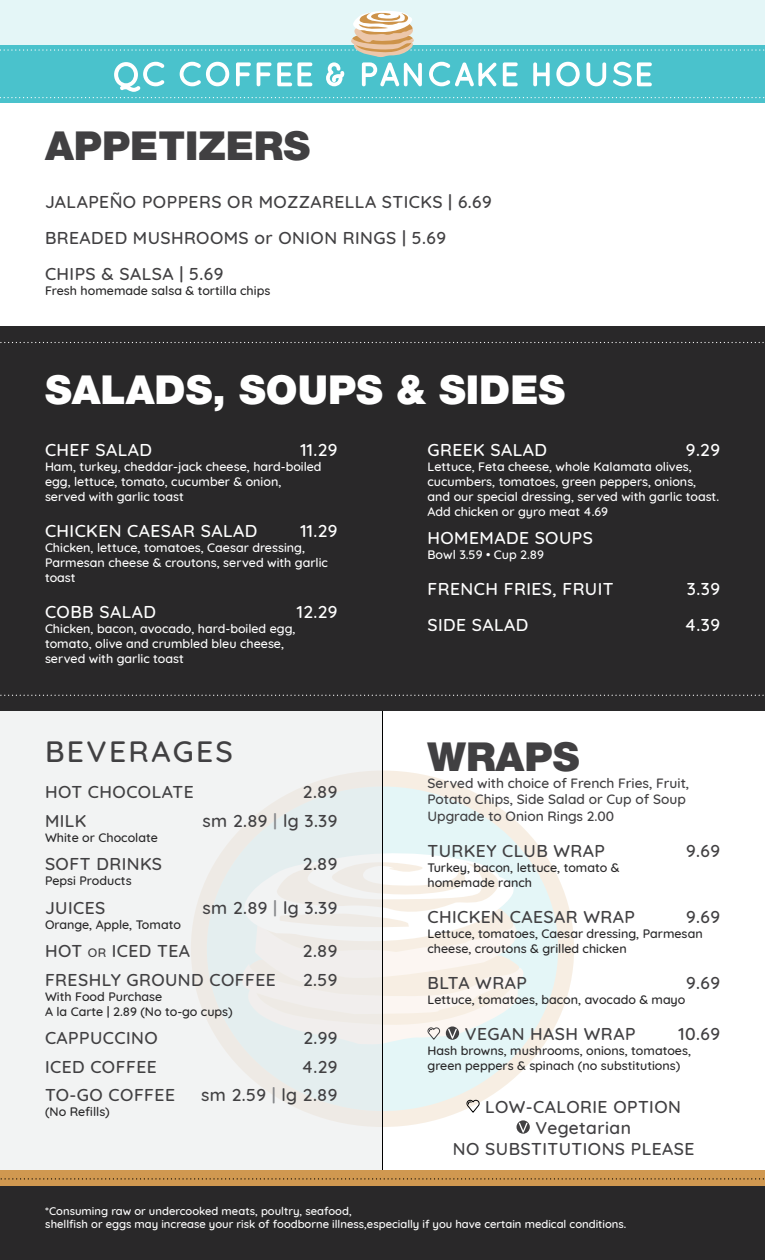
<style>
.page{position:relative;width:765px;height:1260px;background:#fff}
.page>*{position:absolute;margin:0;border:0;box-sizing:border-box;transform-origin:0 0}
.t1{font:900 40px "Helvetica Neue LT Std";color:#fff}
.t2{font:900 40px "Helvetica Neue LT Std";color:#414042}
.t3{font:500 30px "Quicksand";letter-spacing:.08em;color:#414042}
.t4{font:500 17.5px/36px "Quicksand";letter-spacing:.025em;color:#414042}
.t5{font:500 17.5px "Quicksand";letter-spacing:.025em;color:#fff}
.t6{font:500 13.75px/16.5px "Quicksand";color:#414042}
.t7{font:500 12.5px/15px "Quicksand";color:#fff}
.t8{font:500 12.5px/15px "Quicksand";color:#292829}
.t9{font:500 11.25px/13.5px "Quicksand";color:#fff}
.s1{color:#838588}
.s2{font-size:12.5px}
</style>
<div class="page">
<svg style="left:199px;top:779px;width:367px;height:340px;background:#e6f4f4"></svg>
<div style="left:191px;top:771px;width:383px;height:356px;border:16px solid #cd9347;border-radius:50%"></div>
<div style="left:0;top:551px;width:382px;height:619px;background:linear-gradient(to right,#f4f4f4,#ecf0ef)"></div>
<div style="left:0;top:327px;width:765px;height:384px;background:#292829"></div>
<svg style="left:204px;top:845px;width:349px;height:200px"></svg>
<svg style="left:0;top:342px;width:764px;height:1px"></svg>
<svg style="left:0;top:695px;width:764px;height:1px"></svg>
<hr style="left:382px;top:711px;width:1px;height:459px;background:#000">
<div style="left:0;top:1170px;width:765px;height:17px;background:#d09850"></div>
<div style="left:0;top:1187px;width:765px;height:73px;background:#292829"></div>
<svg style="left:0;top:1178px;width:764px;height:2px"></svg>
<svg style="left:466px;top:1099px;width:14px;height:14px"></svg>
<svg style="left:517px;top:1120px;width:13px;height:14px"></svg>
<svg style="left:519px;top:1123px;width:9px;height:10px"></svg>
<div style="left:0;top:0;width:765px;height:81px;background:#e4f6f7"></div>
<div style="left:0;top:45px;width:765px;height:58px;background:#4ac2cc"></div>
<svg style="left:0;top:11px;width:765px;height:87px"></svg>
<h1 class="t2" style="left:45px;top:122px;width:267px">APPETIZERS</h1>
<h3 class="t4" style="left:45px;top:182px;width:448px">JALAPEÑO POPPERS OR MOZZARELLA STICKS | 6.69<br>BREADED MUSHROOMS or ONION RINGS | 5.69<br>CHIPS &amp; SALSA | 5.69</h3>
<p class="t8" style="left:45px;top:281px;width:227px">Fresh homemade salsa &amp; tortilla chips</p>
<h1 class="t1" style="left:45px;top:366px;width:522px">SALADS, SOUPS &amp; SIDES</h1>
<h3 class="t5" style="left:45px;top:435px;width:109px">CHEF SALAD</h3>
<h3 class="t5" style="left:300px;top:435px;width:39px">11.29</h3>
<p class="t7" style="left:45px;top:457px;width:278px">Ham, turkey, cheddar-jack cheese, hard-boiled egg, lettuce, tomato, cucumber &amp; onion, served with garlic toast</p>
<h3 class="t5" style="left:45px;top:516px;width:214px">CHICKEN CAESAR SALAD</h3>
<h3 class="t5" style="left:300px;top:516px;width:39px">11.29</h3>
<p class="t7" style="left:45px;top:538px;width:285px">Chicken, lettuce, tomatoes, Caesar dressing,<br>Parmesan cheese &amp; croutons, served with garlic toast</p>
<h3 class="t5" style="left:45px;top:597px;width:112px">COBB SALAD</h3>
<h3 class="t5" style="left:297px;top:597px;width:42px">12.29</h3>
<p class="t7" style="left:45px;top:619px;width:252px">Chicken, bacon, avocado, hard-boiled egg, tomato, olive and crumbled bleu cheese, served with garlic toast</p>
<h2 class="t3" style="left:45px;top:727px;width:190px">BEVERAGES</h2>
<h3 class="t4" style="left:45px;top:772px;width:150px">HOT CHOCOLATE</h3>
<h3 class="t4" style="left:303px;top:772px;width:36px">2.89</h3>
<h3 class="t4" style="left:45px;top:801px;width:43px">MILK</h3>
<h3 class="t4" style="left:202px;top:801px;width:136px">sm 2.89 <span class="s1">|</span> lg 3.39</h3>
<p class="t8" style="left:45px;top:829px;width:114px">White or Chocolate</p>
<h3 class="t4" style="left:45px;top:844px;width:119px">SOFT DRINKS</h3>
<h3 class="t4" style="left:303px;top:844px;width:36px">2.89</h3>
<p class="t8" style="left:45px;top:872px;width:88px">Pepsi Products</p>
<h3 class="t4" style="left:45px;top:888px;width:62px">JUICES</h3>
<h3 class="t4" style="left:202px;top:888px;width:136px">sm 2.89 <span class="s1">|</span> lg 3.39</h3>
<p class="t8" style="left:45px;top:916px;width:137px">Orange, Apple, Tomato</p>
<h3 class="t4" style="left:45px;top:931px;width:147px">HOT <span class="s2">OR</span> ICED TEA</h3>
<h3 class="t4" style="left:303px;top:931px;width:36px">2.89</h3>
<h3 class="t4" style="left:45px;top:960px;width:232px">FRESHLY GROUND COFFEE</h3>
<h3 class="t4" style="left:303px;top:960px;width:36px">2.59</h3>
<p class="t8" style="left:45px;top:988px;width:189px">With Food Purchase<br>A la Carte | 2.89 (No to-go cups)</p>
<h3 class="t4" style="left:45px;top:1018px;width:114px">CAPPUCCINO</h3>
<h3 class="t4" style="left:303px;top:1018px;width:36px">2.99</h3>
<h3 class="t4" style="left:45px;top:1047px;width:113px">ICED COFFEE</h3>
<h3 class="t4" style="left:302px;top:1047px;width:37px">4.29</h3>
<h3 class="t4" style="left:45px;top:1075px;width:132px">TO-GO COFFEE</h3>
<h3 class="t4" style="left:201px;top:1075px;width:138px">sm 2.59 <span class="s1">|</span> lg 2.89</h3>
<p class="t8" style="left:45px;top:1103px;width:66px">(No Refills)</p>
<h3 class="t5" style="left:428px;top:435px;width:121px">GREEK SALAD</h3>
<h3 class="t5" style="left:686px;top:435px;width:36px">9.29</h3>
<p class="t7" style="left:428px;top:457px;width:293px">Lettuce, Feta cheese, whole Kalamata olives, cucumbers, tomatoes, green peppers, onions, and our special dressing, served with garlic toast.<br>Add chicken or gyro meat 4.69</p>
<h3 class="t5" style="left:428px;top:524px;width:167px">HOMEMADE SOUPS</h3>
<p class="t7" style="left:428px;top:546px;width:118px">Bowl 3.59 • Cup 2.89</p>
<h3 class="t5" style="left:428px;top:575px;width:188px">FRENCH FRIES, FRUIT</h3>
<h3 class="t5" style="left:687px;top:575px;width:35px">3.39</h3>
<h3 class="t5" style="left:428px;top:611px;width:102px">SIDE SALAD</h3>
<h3 class="t5" style="left:685px;top:611px;width:37px">4.39</h3>
<h1 class="t2" style="left:428px;top:733px;width:153px">WRAPS</h1>
<p class="t6" style="left:428px;top:773px;width:263px">Served with choice of French Fries, Fruit,<br>Potato Chips, Side Salad or Cup of Soup<br>Upgrade to Onion Rings 2.00</p>
<h3 class="t4" style="left:428px;top:831px;width:179px">TURKEY CLUB WRAP</h3>
<h3 class="t4" style="left:686px;top:831px;width:35px">9.69</h3>
<p class="t8" style="left:428px;top:859px;width:194px">Turkey, bacon, lettuce, tomato &amp; homemade ranch</p>
<h3 class="t4" style="left:428px;top:897px;width:209px">CHICKEN CAESAR WRAP</h3>
<h3 class="t4" style="left:686px;top:897px;width:35px">9.69</h3>
<p class="t8" style="left:428px;top:925px;width:277px">Lettuce, tomatoes, Caesar dressing, Parmesan cheese, croutons &amp; grilled chicken</p>
<h3 class="t4" style="left:428px;top:963px;width:101px">BLTA WRAP</h3>
<h3 class="t4" style="left:686px;top:963px;width:35px">9.69</h3>
<p class="t8" style="left:428px;top:991px;width:259px">Lettuce, tomatoes, bacon, avocado &amp; mayo</p>
<h3 class="t4" style="left:465px;top:1014px;width:172px">VEGAN HASH WRAP</h3>
<h3 class="t4" style="left:679px;top:1014px;width:43px">10.69</h3>
<p class="t8" style="left:428px;top:1042px;width:265px">Hash browns, mushrooms, onions, tomatoes, green peppers &amp; spinach (no substitutions)</p>
<h3 class="t4" style="left:485px;top:1087px;width:197px">LOW-CALORIE OPTION</h3>
<h3 class="t4" style="left:536px;top:1108px;width:97px">Vegetarian</h3>
<h3 class="t4" style="left:453px;top:1129px;width:243px">NO SUBSTITUTIONS PLEASE</h3>
<p class="t9" style="left:45px;top:1203px;width:583px">*Consuming raw or undercooked meats, poultry, seafood,<br>shellfish or eggs may increase your risk of foodborne illness,especially if you have certain medical conditions.</p>
</div>
